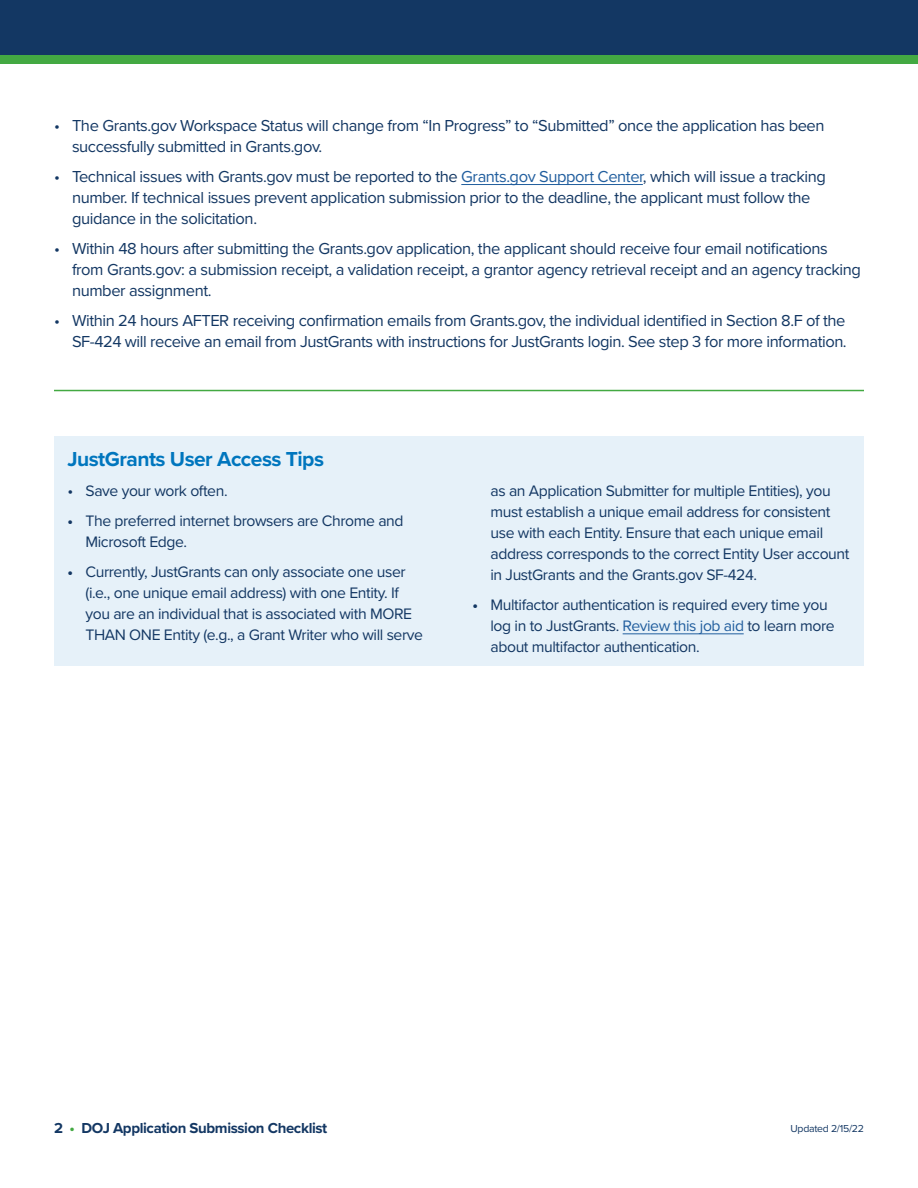
<style>
.page{position:relative;width:918px;height:1188px;background:#fff}
.page>*{position:absolute;margin:0;border:0;box-sizing:border-box;transform-origin:0 0}
.t1{font:700 21px "Proxima Nova";letter-spacing:-.025em;color:#0076be}
.Bullets{font:16.5px/21px "Proxima Nova";letter-spacing:-.025em;color:#133763}
.Bullets-2{font:15.75px/21px "Proxima Nova";letter-spacing:-.025em;color:#133763}
.t2{font:700 15px "Proxima Nova";letter-spacing:-.025em;color:#133763}
.t3{font:10.5px "Proxima Nova";letter-spacing:-.025em;color:#133763}
.s1{color:#215e9e}
.s2{font-size:16.5px}
.s3{font-weight:700}
.s4{color:#43a942}
</style>
<div class="page">
<div style="left:0;top:0;width:918px;height:56px;background:#133763"></div>
<div style="left:0;top:55px;width:918px;height:9px;background:#43a942"></div>
<hr style="left:461px;top:184px;width:182px;height:1px;background:#215e9e">
<div style="left:54px;top:436px;width:810px;height:230px;background:#e6f1f9"></div>
<hr style="left:623px;top:633px;width:121px;height:1px;background:#215e9e">
<hr style="left:54px;top:390px;width:810px;height:1px;background:#43a942">
<p class="Bullets" style="left:72px;top:114px;width:754px;text-indent:-18px">• The Grants.gov Workspace Status will change from “In Progress” to “Submitted” once the application has been successfully submitted in Grants.gov.</p>
<p class="Bullets" style="left:72px;top:165px;width:755px;text-indent:-18px">• Technical issues with Grants.gov must be reported to the <span class="s1">Grants.gov Support Center</span>, which will issue a tracking number. If technical issues prevent application submission prior to the deadline, the applicant must follow the guidance in the solicitation.</p>
<p class="Bullets" style="left:72px;top:237px;width:790px;text-indent:-18px">• Within 48 hours after submitting the Grants.gov application, the applicant should receive four email notifications from Grants.gov: a submission receipt, a validation receipt, a grantor agency retrieval receipt and an agency tracking number assignment.</p>
<p class="Bullets" style="left:54px;top:309px;width:794px;text-align:right">• Within 24 hours AFTER receiving confirmation emails from Grants.gov, the individual identified in Section 8.F of the<br>SF-424 will receive an email from JustGrants with instructions for JustGrants login. See step 3 for more information.</p>
<h1 class="t1" style="left:68px;top:444px;width:258px">JustGrants User Access Tips</h1>
<p class="Bullets-2" style="left:68px;top:480px;width:162px"><span class="s2">•</span> Save your work often.</p>
<p class="Bullets-2" style="left:86px;top:510px;width:320px;text-indent:-18px"><span class="s3">•</span> The preferred internet browsers are Chrome and<br>Microsoft Edge.</p>
<p class="Bullets-2" style="left:86px;top:561px;width:339px;text-indent:-18px"><span class="s3">•</span> Currently, JustGrants can only associate one user (i.e., one unique email address) with one Entity. If you are an individual that is associated with MORE THAN ONE Entity (e.g., a Grant Writer who will serve</p>
<p class="Bullets-2" style="left:490px;top:480px;width:360px">as an Application Submitter for multiple Entities), you must establish a unique email address for consistent use with each Entity. Ensure that each unique email address corresponds to the correct Entity User account in JustGrants and the Grants.gov SF-424.</p>
<p class="Bullets-2" style="left:490px;top:594px;width:346px;text-indent:-18px"><span class="s3">•</span> Multifactor authentication is required every time you log in to JustGrants. <span class="s1">Review this job aid</span> to learn more about multifactor authentication.</p>
<p class="t2" style="left:54px;top:1116px;width:275px">2 <span class="s4">•</span> DOJ Application Submission Checklist</p>
<p class="t3" style="left:790px;top:1121px;width:75px">Updated 2/15/22</p>
</div>
